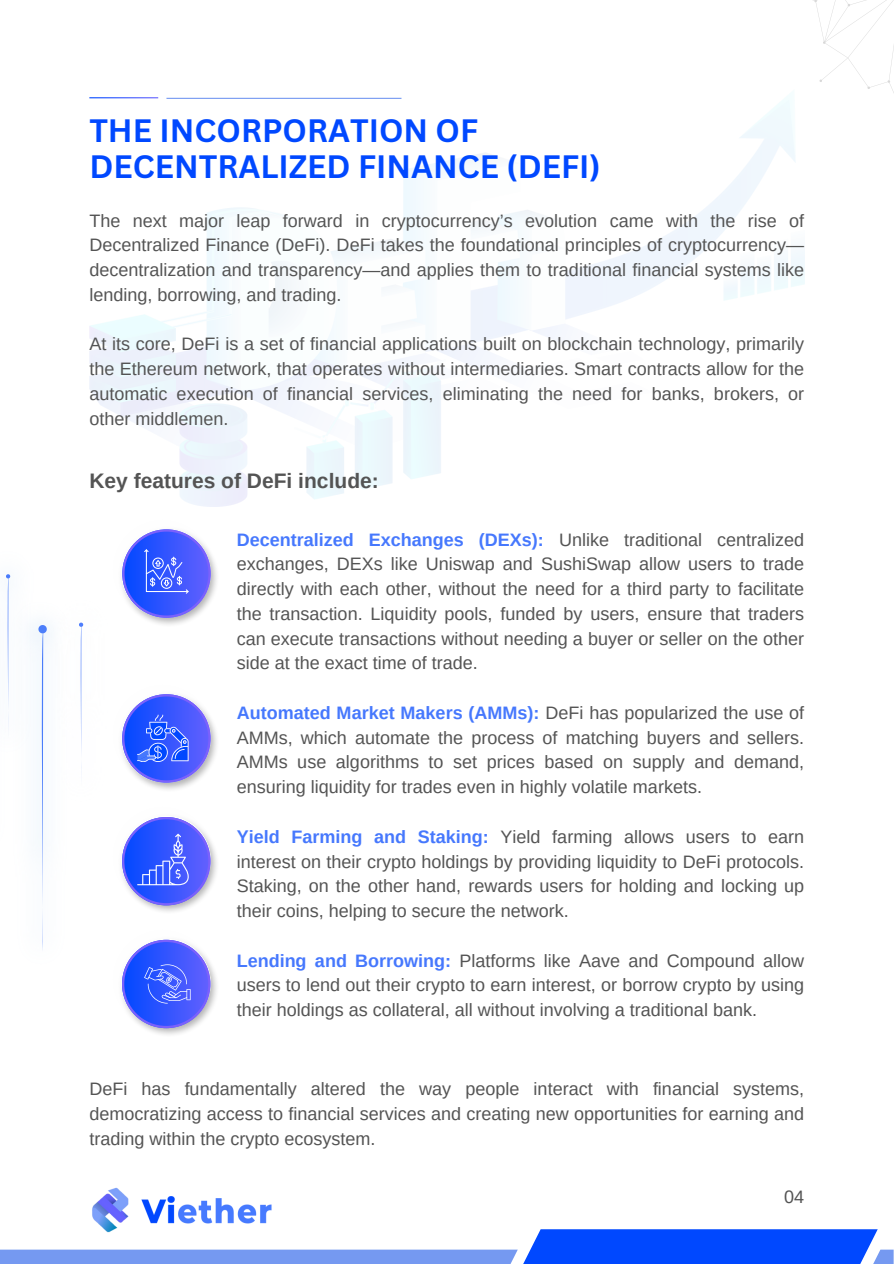
<style>
.page{position:relative;width:894px;height:1264px;background:#fff}
.page>*{position:absolute;margin:0;border:0;box-sizing:border-box;transform-origin:0 0}
.t1{font:700 31.5px/36px "Canva Sans";color:#0048ff}
.t2{font:700 21px "Arimo";color:#545454}
.t3{font:18px/24.8px "Arimo";color:#545454;text-align:justify}
.s1{font-weight:700;color:#4678fd}
</style>
<div class="page">
<svg style="left:0;top:1229px;width:893px;height:34px"></svg>
<img style="left:89px;top:1187px;width:185px;height:49px">
<img style="left:121px;top:556px;width:96px;height:69px">
<svg style="left:122px;top:529px;width:89px;height:88px"></svg>
<img style="left:144px;top:719px;width:73px;height:71px">
<img style="left:121px;top:841px;width:96px;height:71px">
<img style="left:121px;top:964px;width:96px;height:71px">
<svg style="left:122px;top:694px;width:88px;height:88px;background:#657cfb"></svg>
<svg style="left:122px;top:817px;width:88px;height:88px"></svg>
<svg style="left:122px;top:939px;width:88px;height:89px"></svg>
<svg style="left:813px;top:0;width:80px;height:91px"></svg>
<img style="left:6px;top:574px;width:34px;height:78px">
<img style="left:40px;top:585px;width:82px;height:239px">
<img style="left:6px;top:584px;width:16px;height:144px">
<img style="left:89px;top:93px;width:715px;height:414px">
<p class="t1" style="left:89px;top:112px;width:512px">THE INCORPORATION OF<br>DECENTRALIZED FINANCE (DEFI)</p>
<p class="t3" style="left:89px;top:208px;width:716px">The next major leap forward in cryptocurrency’s evolution came with the rise of Decentralized Finance (DeFi). DeFi takes the foundational principles of cryptocurrency— decentralization and transparency—and applies them to traditional financial systems like lending, borrowing, and trading.</p>
<p class="t3" style="left:89px;top:332px;width:716px">At its core, DeFi is a set of financial applications built on blockchain technology, primarily the Ethereum network, that operates without intermediaries. Smart contracts allow for the automatic execution of financial services, eliminating the need for banks, brokers, or other middlemen.</p>
<p class="t2" style="left:89px;top:468px;width:291px">Key features of DeFi include:</p>
<p class="t3" style="left:237px;top:527px;width:569px"><span class="s1">Decentralized Exchanges (DEXs):</span> Unlike traditional centralized exchanges, DEXs like Uniswap and SushiSwap allow users to trade directly with each other, without the need for a third party to facilitate the transaction. Liquidity pools, funded by users, ensure that traders can execute transactions without needing a buyer or seller on the other side at the exact time of trade.</p>
<p class="t3" style="left:237px;top:700px;width:569px"><span class="s1">Automated Market Makers (AMMs):</span> DeFi has popularized the use of AMMs, which automate the process of matching buyers and sellers.<br>AMMs use algorithms to set prices based on supply and demand, ensuring liquidity for trades even in highly volatile markets.</p>
<p class="t3" style="left:237px;top:824px;width:569px"><span class="s1">Yield Farming and Staking:</span> Yield farming allows users to earn interest on their crypto holdings by providing liquidity to DeFi protocols.<br>Staking, on the other hand, rewards users for holding and locking up their coins, helping to secure the network.</p>
<p class="t3" style="left:237px;top:947px;width:569px"><span class="s1">Lending and Borrowing:</span> Platforms like Aave and Compound allow users to lend out their crypto to earn interest, or borrow crypto by using their holdings as collateral, all without involving a traditional bank.</p>
<p class="t3" style="left:89px;top:1076px;width:716px">DeFi has fundamentally altered the way people interact with financial systems, democratizing access to financial services and creating new opportunities for earning and trading within the crypto ecosystem.</p>
<p class="t3" style="left:784px;top:1184px;width:22px">04</p>
</div>
